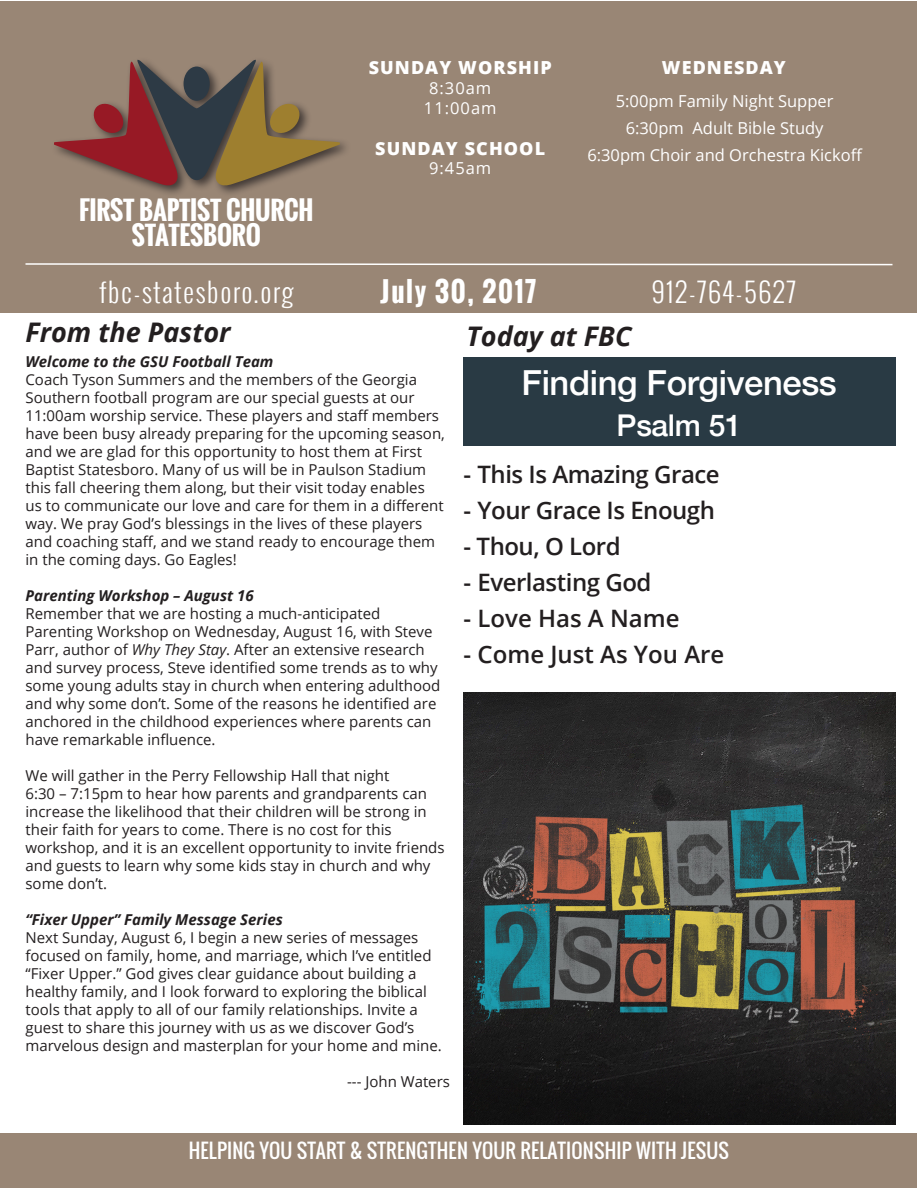
<style>
.page{position:relative;width:918px;height:1188px;background:#fff}
.page>*{position:absolute;margin:0;border:0;box-sizing:border-box;transform-origin:0 0}
.t1{font:500 34.5px "Helvetica Neue";letter-spacing:-.01em;color:#fff}
.t2{font:500 30px "Helvetica Neue";letter-spacing:-.01em;color:#fff}
.t3{font:300 27px "Oswald";letter-spacing:.06em;color:#fff}
.t4{font:italic 700 27px "Open Sans";color:#231f20}
.t5{font:700 27px "Oswald";letter-spacing:.06em;color:#fff}
.t6{font:700 25.5px "Oswald";letter-spacing:-.01em;color:#fff}
.t7{font:600 24px "Open Sans";letter-spacing:-.02em;color:#231f20}
.t8{font:600 24px "Open Sans";color:#231f20}
.t9{font:19.5px "Oswald";letter-spacing:.01em;color:#fff}
.t10{font:800 18px "Open Sans";letter-spacing:.06em;color:#fff}
.t11{font:16.5px "Open Sans";color:#fff}
.t12{font:15px/18px "Open Sans";color:#231f20}
.t13{font:italic 700 15px "Open Sans";color:#231f20}
.s1{font-style:italic}
</style>
<div class="page">
<div style="left:1px;top:1px;width:916px;height:311px;background:#998675"></div>
<div style="left:1px;top:1133px;width:916px;height:54px;background:#998675"></div>
<div style="left:51px;top:57px;width:300px;height:141px;background:#231f20;opacity:.75"></div>
<svg style="left:54px;top:60px;width:285px;height:127px"></svg>
<svg style="left:25px;top:263px;width:868px;height:3px"></svg>
<div style="left:464px;top:357px;width:432px;height:89px;background:#293a44"></div>
<img style="left:464px;top:693px;width:432px;height:432px">
<p class="t10" style="left:369px;top:54px;width:185px">SUNDAY WORSHIP</p>
<p class="t10" style="left:662px;top:54px;width:125px">WEDNESDAY</p>
<p class="t11" style="left:429px;top:77px;width:64px">8:30am</p>
<p class="t11" style="left:424px;top:96px;width:74px">11:00am</p>
<p class="t10" style="left:375px;top:134px;width:171px">SUNDAY SCHOOL</p>
<p class="t11" style="left:429px;top:157px;width:64px">9:45am</p>
<p class="t11" style="left:616px;top:90px;width:219px">5:00pm Family Night Supper</p>
<p class="t11" style="left:626px;top:117px;width:199px">6:30pm Adult Bible Study</p>
<p class="t11" style="left:587px;top:144px;width:277px">6:30pm Choir and Orchestra Kickoff</p>
<p class="t6" style="left:79px;top:191px;width:236px">FIRST BAPTIST CHURCH</p>
<p class="t6" style="left:132px;top:216px;width:130px">STATESBORO</p>
<p class="t3" style="left:99px;top:272px;width:195px">fbc-statesboro.org</p>
<p class="t3" style="left:652px;top:272px;width:146px">912-764-5627</p>
<p class="t4" style="left:467px;top:317px;width:166px">Today at FBC</p>
<p class="t5" style="left:381px;top:271px;width:157px">July 30, 2017</p>
<p class="t4" style="left:26px;top:313px;width:207px">From the Pastor</p>
<p class="t13" style="left:26px;top:351px;width:250px">Welcome to the GSU Football Team</p>
<p class="t12" style="left:26px;top:370px;width:421px">Coach Tyson Summers and the members of the Georgia Southern football program are our special guests at our 11:00am worship service. These players and staff members have been busy already preparing for the upcoming season, and we are glad for this opportunity to host them at First Baptist Statesboro. Many of us will be in Paulson Stadium this fall cheering them along, but their visit today enables us to communicate our love and care for them in a different way. We pray God’s blessings in the lives of these players and coaching staff, and we stand ready to encourage them in the coming days. Go Eagles!</p>
<p class="t13" style="left:26px;top:585px;width:230px">Parenting Workshop – August 16</p>
<p class="t12" style="left:26px;top:604px;width:356px">Remember that we are hosting a much-anticipated</p>
<p class="t12" style="left:26px;top:622px;width:416px">Parenting Workshop on Wednesday, August 16, with Steve Parr, author of <span class="s1">Why They Stay</span>. After an extensive research and survey process, Steve identified some trends as to why some young adults stay in church when entering adulthood and why some don’t. Some of the reasons he identified are anchored in the childhood experiences where parents can have remarkable influence.</p>
<p class="t12" style="left:26px;top:766px;width:365px">We will gather in the Perry Fellowship Hall that night</p>
<p class="t12" style="left:26px;top:784px;width:403px">6:30 – 7:15pm to hear how parents and grandparents can</p>
<p class="t12" style="left:26px;top:802px;width:403px">increase the likelihood that their children will be strong in their faith for years to come. There is no cost for this</p>
<p class="t12" style="left:26px;top:838px;width:421px">workshop, and it is an excellent opportunity to invite friends and guests to learn why some kids stay in church and why some don’t.</p>
<p class="t13" style="left:26px;top:909px;width:259px">“Fixer Upper” Family Message Series</p>
<p class="t12" style="left:26px;top:928px;width:418px">Next Sunday, August 6, I begin a new series of messages focused on family, home, and marriage, which I’ve entitled “Fixer Upper.” God gives clear guidance about building a healthy family, and I look forward to exploring the biblical tools that apply to all of our family relationships. Invite a guest to share this journey with us as we discover God’s marvelous design and masterplan for your home and mine.</p>
<p class="t12" style="left:347px;top:1072px;width:104px">--- John Waters</p>
<p class="t1" style="left:522px;top:355px;width:317px">Finding Forgiveness</p>
<p class="t2" style="left:617px;top:401px;width:127px">Psalm 51</p>
<p class="t7" style="left:464px;top:458px;width:258px">- This Is Amazing Grace</p>
<p class="t7" style="left:464px;top:494px;width:253px">- Your Grace Is Enough</p>
<p class="t7" style="left:464px;top:530px;width:159px">- Thou, O Lord</p>
<p class="t7" style="left:464px;top:566px;width:189px">- Everlasting God</p>
<p class="t8" style="left:464px;top:602px;width:218px">- Love Has A Name</p>
<p class="t8" style="left:464px;top:638px;width:262px">- Come Just As You Are</p>
<p class="t9" style="left:189px;top:1135px;width:542px">HELPING YOU START &amp; STRENGTHEN YOUR RELATIONSHIP WITH JESUS</p>
</div>
